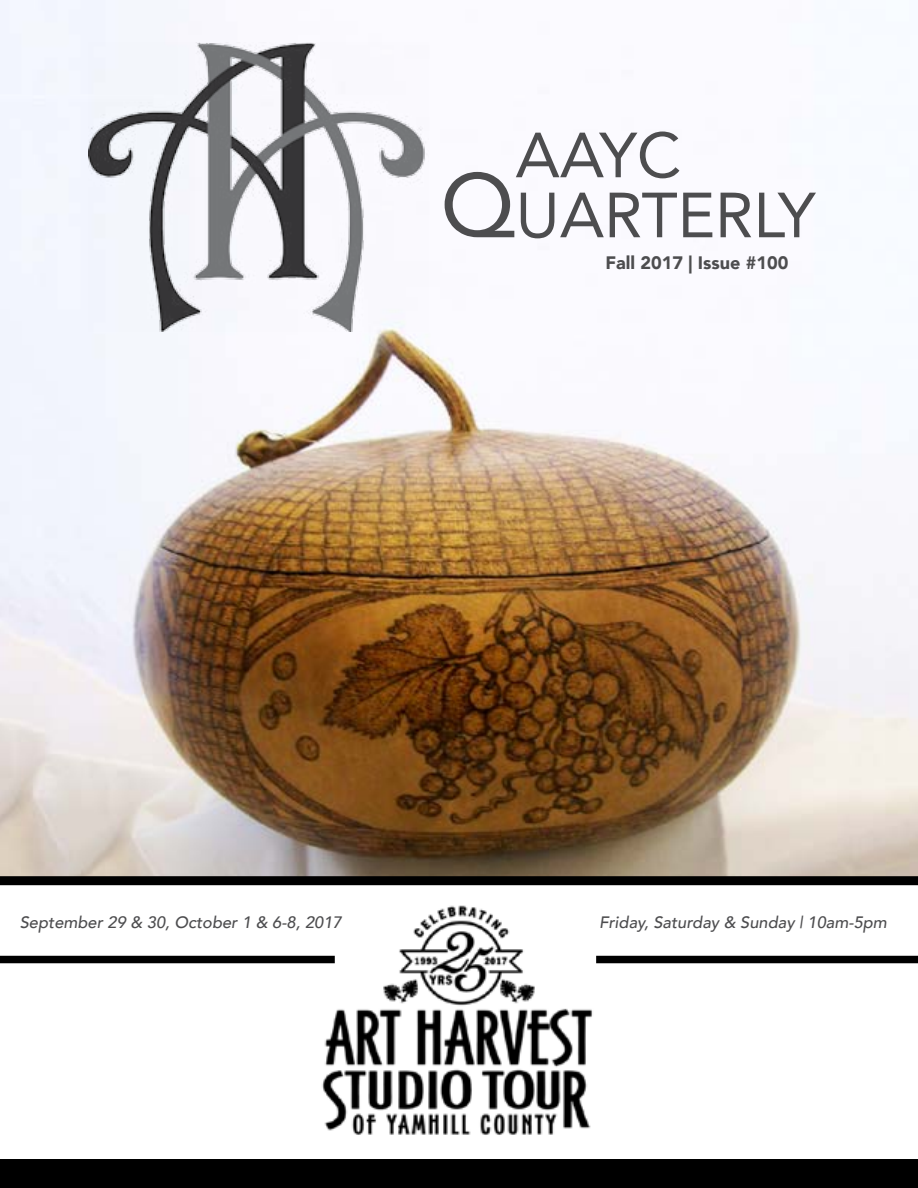
<style>
.page{position:relative;width:918px;height:1188px;background:#fff}
.page>*{position:absolute;margin:0;border:0;box-sizing:border-box;transform-origin:0 0}
.t1{font:63px/60px "Avenir";color:#4d4d4f}
.t2{font:900 18px "Avenir";color:#4d4d4f}
.t3{font:italic 500 16.5px "Avenir";color:#4d4d4f}
.s1{font-size:90px}
</style>
<div class="page">
<img style="left:0;top:0;width:918px;height:876px">
<svg style="left:0;top:876px;width:918px;height:284px"></svg>
<img style="left:88px;top:42px;width:341px;height:290px">
<div style="left:0;top:956px;width:335px;height:7px;background:#000"></div>
<div style="left:596px;top:956px;width:322px;height:7px;background:#000"></div>
<div style="left:0;top:1160px;width:918px;height:28px;background:#000"></div>
<h1 class="t1" style="left:440px;top:124px;width:377px;text-indent:75px">AAYC<br><span class="s1">Q</span>UARTERLY</h1>
<p class="t2" style="left:606px;top:247px;width:184px">Fall 2017 | Issue #100</p>
<p class="t3" style="left:20px;top:912px;width:323px">September 29 &amp; 30, October 1 &amp; 6-8, 2017</p>
<p class="t3" style="left:599px;top:912px;width:289px">Friday, Saturday &amp; Sunday | 10am-5pm</p>
</div>
